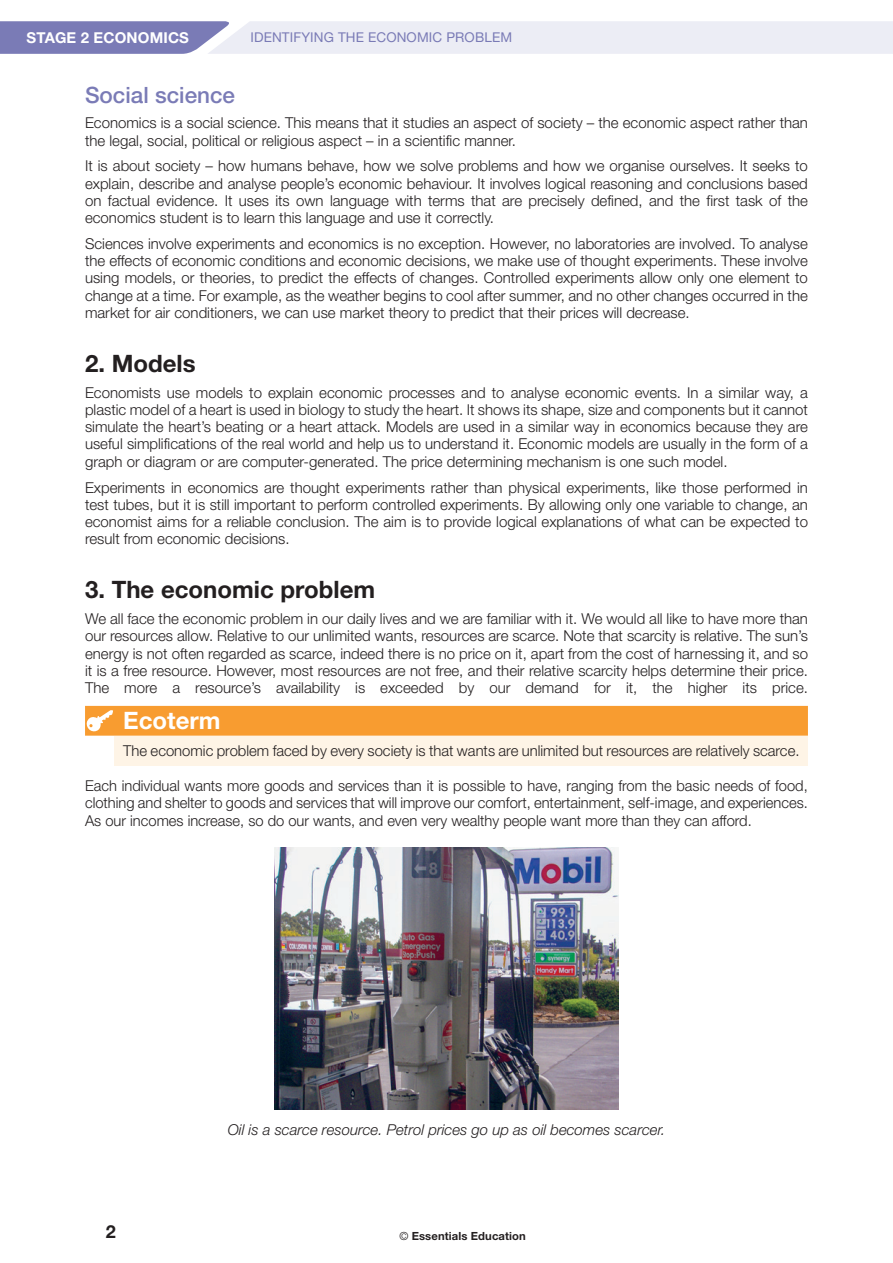
<style>
.page{position:relative;width:893px;height:1263px;background:#fff}
.page>*{position:absolute;margin:0;border:0;box-sizing:border-box;transform-origin:0 0}
.Heading_2{font:700 24px "Helvetica Neue";color:#231f20}
.Heading_2-2{font:700 24px "Helvetica Neue";color:#fff}
.Heading_3{font:500 22.5px "Helvetica Neue";color:#7a7bb6}
.t1{font:700 18px "Helvetica Neue";color:#231f20}
.Body_Copy{font:300 15px/17.2px "Helvetica Neue";color:#231f20;text-align:justify}
.t2{font:italic 300 15px "Helvetica Neue";color:#231f20}
.t3{font:700 15px "Helvetica Neue";letter-spacing:.01em;color:#fff}
.t4{font:13.5px "Helvetica Neue";letter-spacing:.01em;color:#7a7bb6}
.t5{font:700 11.25px "Helvetica Neue";letter-spacing:.01em;color:#231f20}
.s1{font-weight:300}
</style>
<div class="page">
<svg style="left:0;top:21px;width:893px;height:33px;background:#d1d2e6"></svg>
<div style="left:115px;top:736px;width:693px;height:29px;background:#fef4e6"></div>
<div style="left:85px;top:706px;width:723px;height:30px;background:#f89c30"></div>
<img style="left:275px;top:847px;width:343px;height:263px">
<p class="t3" style="left:27px;top:28px;width:164px">STAGE 2 ECONOMICS</p>
<p class="t4" style="left:250px;top:29px;width:263px">IDENTIFYING THE ECONOMIC PROBLEM</p>
<p class="Heading_3" style="left:85px;top:81px;width:152px">Social science</p>
<p class="Body_Copy" style="left:85px;top:114px;width:724px">Economics is a social science. This means that it studies an aspect of society – the economic aspect rather than the legal, social, political or religious aspect – in a scientific manner.</p>
<p class="Body_Copy" style="left:85px;top:157px;width:724px">It is about society – how humans behave, how we solve problems and how we organise ourselves. It seeks to explain, describe and analyse people’s economic behaviour. It involves logical reasoning and conclusions based on factual evidence. It uses its own language with terms that are precisely defined, and the first task of the economics student is to learn this language and use it correctly.</p>
<p class="Body_Copy" style="left:85px;top:235px;width:724px">Sciences involve experiments and economics is no exception. However, no laboratories are involved. To analyse the effects of economic conditions and economic decisions, we make use of thought experiments. These involve using models, or theories, to predict the effects of changes. Controlled experiments allow only one element to change at a time. For example, as the weather begins to cool after summer, and no other changes occurred in the market for air conditioners, we can use market theory to predict that their prices will decrease.</p>
<p class="Heading_2" style="left:85px;top:349px;width:112px">2. Models</p>
<p class="Body_Copy" style="left:85px;top:383px;width:724px">Economists use models to explain economic processes and to analyse economic events. In a similar way, a plastic model of a heart is used in biology to study the heart. It shows its shape, size and components but it cannot simulate the heart’s beating or a heart attack. Models are used in a similar way in economics because they are useful simplifications of the real world and help us to understand it. Economic models are usually in the form of a graph or diagram or are computer-generated. The price determining mechanism is one such model.</p>
<p class="Body_Copy" style="left:85px;top:478px;width:724px">Experiments in economics are thought experiments rather than physical experiments, like those performed in test tubes, but it is still important to perform controlled experiments. By allowing only one variable to change, an economist aims for a reliable conclusion. The aim is to provide logical explanations of what can be expected to result from economic decisions.</p>
<p class="Heading_2" style="left:85px;top:575px;width:292px">3. The economic problem</p>
<p class="Body_Copy" style="left:85px;top:610px;width:724px">We all face the economic problem in our daily lives and we are familiar with it. We would all like to have more than our resources allow. Relative to our unlimited wants, resources are scarce. Note that scarcity is relative. The sun’s energy is not often regarded as scarce, indeed there is no price on it, apart from the cost of harnessing it, and so it is a free resource. However, most resources are not free, and their relative scarcity helps determine their price.<br>The more a resource’s availability is exceeded by our demand for it, the higher its price.</p>
<p class="Heading_2-2" style="left:123px;top:705px;width:99px">Ecoterm</p>
<p class="Body_Copy" style="left:123px;top:742px;width:678px">The economic problem faced by every society is that wants are unlimited but resources are relatively scarce.</p>
<p class="Body_Copy" style="left:85px;top:777px;width:724px">Each individual wants more goods and services than it is possible to have, ranging from the basic needs of food, clothing and shelter to goods and services that will improve our comfort, entertainment, self-image, and experiences.<br>As our incomes increase, so do our wants, and even very wealthy people want more than they can afford.</p>
<p class="t2" style="left:228px;top:1121px;width:439px">Oil is a scarce resource. Petrol prices go up as oil becomes scarcer.</p>
<p class="t1" style="left:106px;top:1221px;width:12px">2</p>
<p class="t5" style="left:400px;top:1228px;width:128px"><span class="s1">©</span> Essentials Education</p>
</div>
